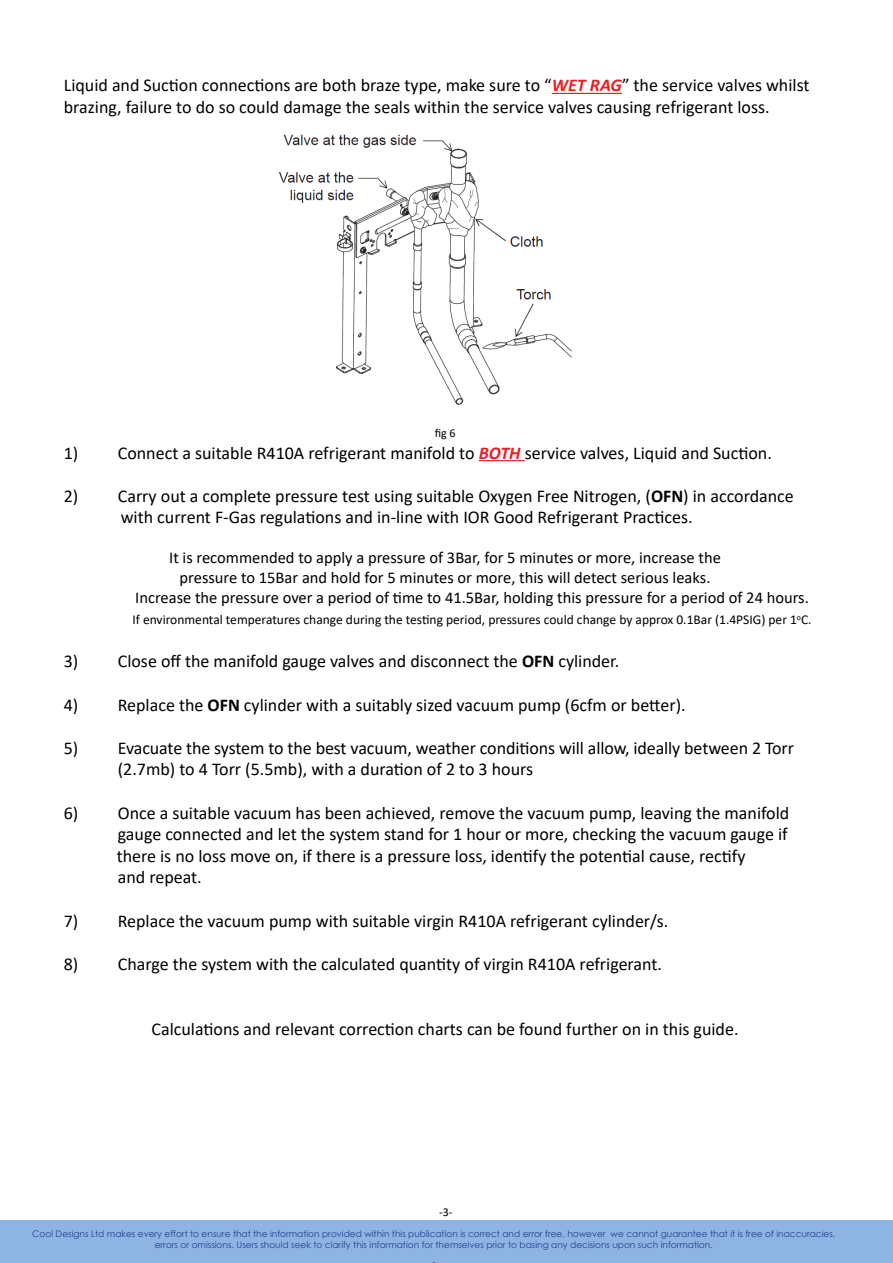
<style>
.page{position:relative;width:893px;height:1263px;background:#fff}
.page>*{position:absolute;margin:0;border:0;box-sizing:border-box;transform-origin:0 0}
.t1{font:18px/21.6px "Calibri";color:#000}
.t2{font:16.5px "Calibri";color:#000}
.t3{font:13.5px "Calibri";color:#000}
.t4{font:12px "Calibri";color:#000}
.t5{font:9px/10.8px "Century Gothic";color:#25408f;text-align:center}
.s1{font-weight:700;font-style:italic;color:#ed1d24}
.s2{font-weight:700}
</style>
<div class="page">
<hr style="left:552px;top:93px;width:70px;height:1px;background:#ed1d24">
<hr style="left:479px;top:460px;width:46px;height:1px;background:#ed1d24">
<div style="left:0;top:1220px;width:893px;height:43px;background:#8eb4e3"></div>
<img style="left:278px;top:134px;width:294px;height:271px">
<p class="t1" style="left:64px;top:74px;width:747px">Liquid and Suction connections are both braze type, make sure to “<span class="s1">WET RAG</span>” the service valves whilst brazing, failure to do so could damage the seals within the service valves causing refrigerant loss.</p>
<p class="t4" style="left:435px;top:425px;width:22px">fig 6</p>
<p class="t1" style="left:64px;top:441px;width:710px">1) Connect a suitable R410A refrigerant manifold to <span class="s1">BOTH</span> service valves, Liquid and Suction.</p>
<p class="t1" style="left:121px;top:485px;width:675px;text-indent:-57px">2) Carry out a complete pressure test using suitable Oxygen Free Nitrogen, (<span class="s2">OFN</span>) in accordance with current F-Gas regulations and in-line with IOR Good Refrigerant Practices.</p>
<p class="t2" style="left:169px;top:546px;width:553px">It is recommended to apply a pressure of 3Bar, for 5 minutes or more, increase the</p>
<p class="t2" style="left:180px;top:566px;width:532px">pressure to 15Bar and hold for 5 minutes or more, this will detect serious leaks.</p>
<p class="t2" style="left:135px;top:586px;width:675px">Increase the pressure over a period of time to 41.5Bar, holding this pressure for a period of 24 hours.</p>
<p class="t3" style="left:132px;top:610px;width:681px">If environmental temperatures change during the testing period, pressures could change by approx 0.1Bar (1.4PSIG) per 1<sup>o</sup>C.</p>
<p class="t1" style="left:64px;top:650px;width:557px">3) Close off the manifold gauge valves and disconnect the <span class="s2">OFN</span> cylinder.</p>
<p class="t1" style="left:64px;top:693px;width:623px">4) Replace the <span class="s2">OFN</span> cylinder with a suitably sized vacuum pump (6cfm or better).</p>
<p class="t1" style="left:118px;top:737px;width:678px;text-indent:-54px">5) Evacuate the system to the best vacuum, weather conditions will allow, ideally between 2 Torr (2.7mb) to 4 Torr (5.5mb), with a duration of 2 to 3 hours</p>
<p class="t1" style="left:117px;top:801px;width:674px;text-indent:-53px">6) Once a suitable vacuum has been achieved, remove the vacuum pump, leaving the manifold gauge connected and let the system stand for 1 hour or more, checking the vacuum gauge if there is no loss move on, if there is a pressure loss, identify the potential cause, rectify<br>and repeat.</p>
<p class="t1" style="left:64px;top:909px;width:606px">7) Replace the vacuum pump with suitable virgin R410A refrigerant cylinder/s.</p>
<p class="t1" style="left:64px;top:953px;width:600px">8) Charge the system with the calculated quantity of virgin R410A refrigerant.</p>
<p class="t1" style="left:151px;top:1017px;width:589px">Calculations and relevant correction charts can be found further on in this guide.</p>
<p class="t4" style="left:439px;top:1204px;width:15px">-3-</p>
<p class="t5" style="left:32px;top:1228px;width:804px">Cool Designs Ltd makes every effort to ensure that the information provided within this publication is correct and error free, however we cannot guarantee that it is free of inaccuracies, errors or omissions. Users should seek to clarify this information for themselves prior to basing any decisions upon such information.</p>
</div>
